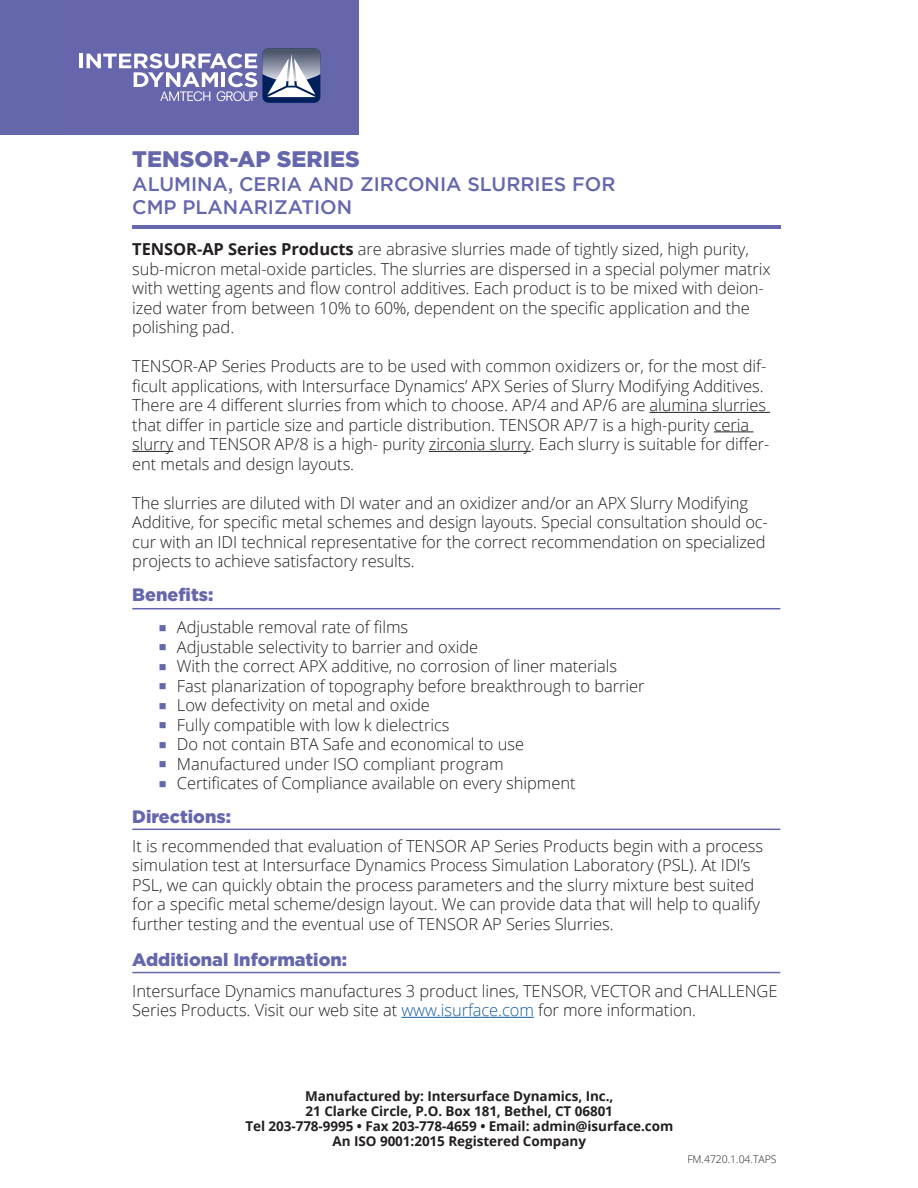
<style>
.page{position:relative;width:918px;height:1188px;background:#fff}
.page>*{position:absolute;margin:0;border:0;box-sizing:border-box;transform-origin:0 0}
.t1{font:900 22.5px "Gotham";color:#6567ac}
.t2{font:500 19.5px "Gotham";color:#6567ac}
.t3{font:900 18px "Gotham";color:#6567ac}
.t4{font:300 16.5px/19.5px "Open Sans";letter-spacing:-.005em;color:#231f20}
.t5{font:700 13.5px "Open Sans";letter-spacing:-.005em;color:#231f20}
.t6{font:300 10.5px "Open Sans";letter-spacing:-.005em;color:#231f20}
.s1{font-weight:700}
.s2{color:#6567ac}
.s3{color:#175d9e}
</style>
<div class="page">
<div style="left:0;top:0;width:359px;height:134px;background:#6567ac"></div>
<div style="left:262px;top:48px;width:58px;height:55px;background:#00205b;border-radius:6px"></div>
<hr style="left:79px;top:54px;width:4px;height:14px;background:#fff">
<svg style="left:87px;top:48px;width:233px;height:53px"></svg>
<hr style="left:132px;top:225px;width:648px;height:4px;background:#6567ac">
<hr style="left:650px;top:412px;width:120px;height:1px;background:#231f20">
<hr style="left:714px;top:431px;width:39px;height:1px;background:#231f20">
<hr style="left:132px;top:451px;width:41px;height:1px;background:#231f20">
<hr style="left:429px;top:451px;width:102px;height:1px;background:#231f20">
<hr style="left:132px;top:608px;width:648px;height:1px;background:#6567ac">
<hr style="left:132px;top:829px;width:648px;height:1px;background:#6567ac">
<hr style="left:132px;top:972px;width:648px;height:1px;background:#6567ac">
<hr style="left:401px;top:1017px;width:133px;height:1px;background:#175d9e">
<p class="t1" style="left:132px;top:146px;width:229px">TENSOR-AP SERIES</p>
<p class="t2" style="left:132px;top:173px;width:485px">ALUMINA, CERIA AND ZIRCONIA SLURRIES FOR</p>
<p class="t2" style="left:132px;top:196px;width:221px">CMP PLANARIZATION</p>
<p class="t4" style="left:132px;top:239px;width:640px"><span class="s1">TENSOR-AP Series Products</span> are abrasive slurries made of tightly sized, high purity, sub-micron metal-oxide particles. The slurries are dispersed in a special polymer matrix with wetting agents and flow control additives. Each product is to be mixed with deion&shy;ized water from between 10% to 60%, dependent on the specific application and the polishing pad.</p>
<p class="t4" style="left:132px;top:356px;width:639px">TENSOR-AP Series Products are to be used with common oxidizers or, for the most dif&shy;ficult applications, with Intersurface Dynamics’ APX Series of Slurry Modifying Additives.<br>There are 4 different slurries from which to choose. AP/4 and AP/6 are alumina slurries that differ in particle size and particle distribution. TENSOR AP/7 is a high-purity ceria slurry and TENSOR AP/8 is a high- purity zirconia slurry. Each slurry is suitable for differ&shy;ent metals and design layouts.</p>
<p class="t4" style="left:132px;top:492px;width:637px">The slurries are diluted with DI water and an oxidizer and/or an APX Slurry Modifying Additive, for specific metal schemes and design layouts. Special consultation should oc&shy;cur with an IDI technical representative for the correct recommendation on specialized projects to achieve satisfactory results.</p>
<p class="t3" style="left:132px;top:584px;width:83px">Benefits:</p>
<p class="t4" style="left:159px;top:617px;width:251px"><span class="s2">■</span> Adjustable removal rate of films</p>
<p class="t4" style="left:159px;top:636px;width:321px"><span class="s2">■</span> Adjustable selectivity to barrier and oxide</p>
<p class="t4" style="left:159px;top:656px;width:460px"><span class="s2">■</span> With the correct APX additive, no corrosion of liner materials</p>
<p class="t4" style="left:159px;top:675px;width:487px"><span class="s2">■</span> Fast planarization of topography before breakthrough to barrier</p>
<p class="t4" style="left:159px;top:695px;width:273px"><span class="s2">■</span> Low defectivity on metal and oxide</p>
<p class="t4" style="left:159px;top:714px;width:292px"><span class="s2">■</span> Fully compatible with low k dielectrics</p>
<p class="t4" style="left:159px;top:734px;width:367px"><span class="s2">■</span> Do not contain BTA Safe and economical to use</p>
<p class="t4" style="left:159px;top:753px;width:346px"><span class="s2">■</span> Manufactured under ISO compliant program</p>
<p class="t4" style="left:159px;top:773px;width:418px"><span class="s2">■</span> Certificates of Compliance available on every shipment</p>
<p class="t3" style="left:132px;top:806px;width:100px">Directions:</p>
<p class="t4" style="left:132px;top:836px;width:632px">It is recommended that evaluation of TENSOR AP Series Products begin with a process simulation test at Intersurface Dynamics Process Simulation Laboratory (PSL). At IDI’s PSL, we can quickly obtain the process parameters and the slurry mixture best suited for a specific metal scheme/design layout. We can provide data that will help to qualify further testing and the eventual use of TENSOR AP Series Slurries.</p>
<p class="t3" style="left:132px;top:949px;width:216px">Additional Information:</p>
<p class="t4" style="left:132px;top:980px;width:647px">Intersurface Dynamics manufactures 3 product lines, TENSOR, VECTOR and CHALLENGE<br>Series Products. Visit our web site at <span class="s3">www.isurface.com</span> for more information.</p>
<p class="t5" style="left:305px;top:1086px;width:310px">Manufactured by: Intersurface Dynamics, Inc.,</p>
<p class="t5" style="left:306px;top:1101px;width:309px">21 Clarke Circle, P.O. Box 181, Bethel, CT 06801</p>
<p class="t5" style="left:245px;top:1116px;width:430px">Tel 203-778-9995 • Fax 203-778-4659 • Email: admin@isurface.com</p>
<p class="t5" style="left:333px;top:1131px;width:255px">An ISO 9001:2015 Registered Company</p>
<p class="t6" style="left:687px;top:1152px;width:91px">FM.4720.1.04.TAPS</p>
</div>
